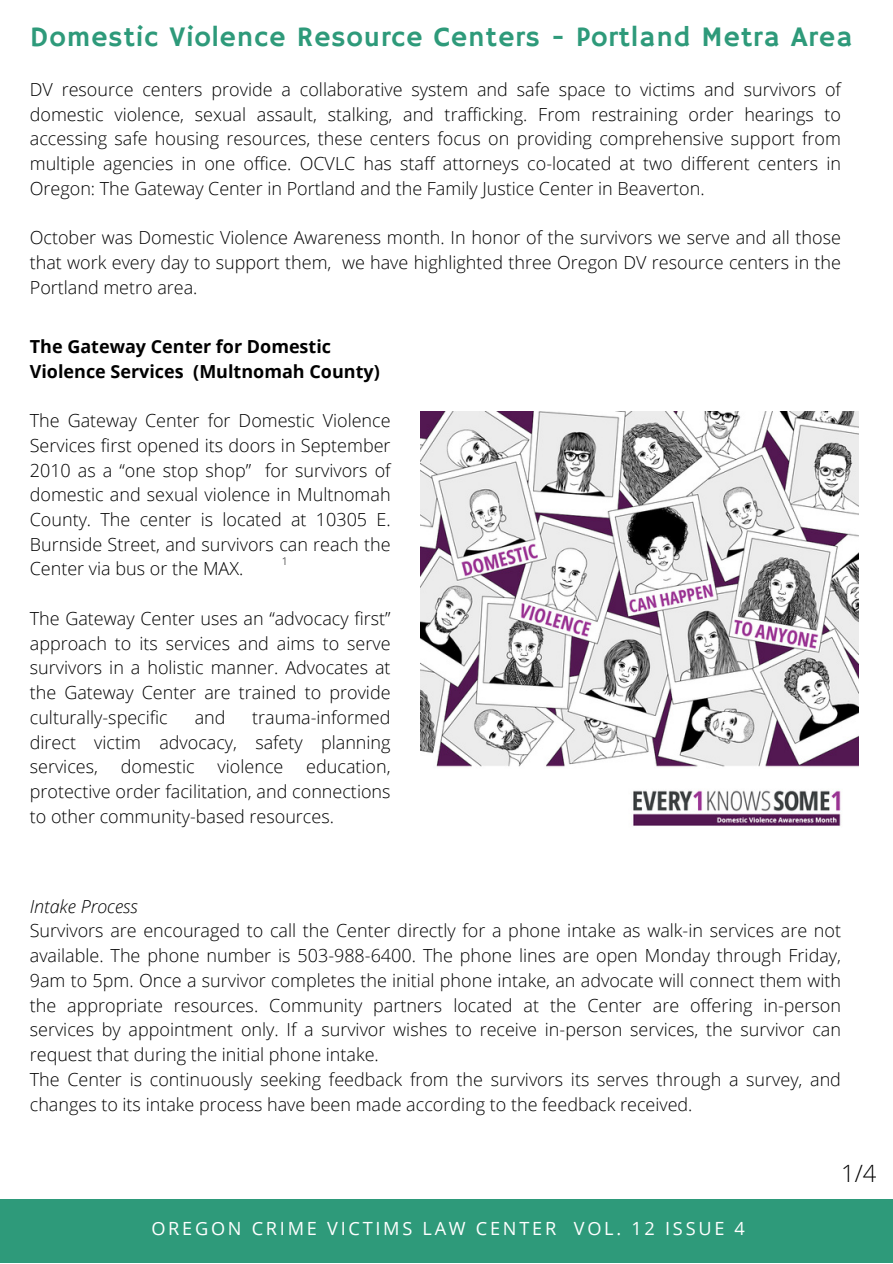
<style>
.page{position:relative;width:893px;height:1264px;background:#fff}
.page>*{position:absolute;margin:0;border:0;box-sizing:border-box;transform-origin:0 0}
.t1{font:28.2px "Hammersmith One";letter-spacing:.03em;color:#2e9a7a}
.t2{font:300 23.85px "Open Sans";color:#000}
.t3{font:18.15px "Open Sans";letter-spacing:.15em;color:#fff}
.t4{font:300 18px/24.8px "Open Sans";color:#000;text-align:justify}
.t5{font:700 18px/24.8px "Open Sans";color:#000}
.t6{font:italic 300 18px "Open Sans";color:#000}
.t7{font:300 10.65px "Open Sans";color:#000}
</style>
<div class="page">
<div style="left:0;top:1199px;width:892px;height:63px;background:#2e9a7a"></div>
<img style="left:420px;top:411px;width:438px;height:415px">
<p class="t1" style="left:30px;top:20px;width:824px">Domestic Violence Resource Centers - Portland Metra Area</p>
<p class="t4" style="left:30px;top:77px;width:812px">DV resource centers provide a collaborative system and safe space to victims and survivors of domestic violence, sexual assault, stalking, and trafficking. From restraining order hearings to accessing safe housing resources, these centers focus on providing comprehensive support from multiple agencies in one office. OCVLC has staff attorneys co-located at two different centers in Oregon: The Gateway Center in Portland and the Family Justice Center in Beaverton.</p>
<p class="t4" style="left:30px;top:225px;width:812px">October was Domestic Violence Awareness month. In honor of the survivors we serve and all those that work every day to support them, we have highlighted three Oregon DV resource centers in the Portland metro area.</p>
<p class="t5" style="left:30px;top:333px;width:351px">The Gateway Center for Domestic<br>Violence Services (Multnomah County)</p>
<p class="t4" style="left:30px;top:407px;width:362px">The Gateway Center for Domestic Violence Services first opened its doors in September 2010 as a “one stop shop” for survivors of domestic and sexual violence in Multnomah County. The center is located at 10305 E.<br>Burnside Street, and survivors can reach the Center via bus or the MAX.</p>
<p class="t4" style="left:30px;top:605px;width:362px">The Gateway Center uses an “advocacy first” approach to its services and aims to serve survivors in a holistic manner. Advocates at the Gateway Center are trained to provide culturally-specific</p>
<p class="t7" style="left:282px;top:553px;width:8px">1</p>
<p class="t4" style="left:30px;top:704px;width:362px;text-indent:222px">trauma-informed direct victim advocacy, safety planning services,</p>
<p class="t4" style="left:195px;top:704px;width:32px">and</p>
<p class="t4" style="left:30px;top:754px;width:362px;text-indent:276px">education, protective order facilitation, and connections to other community-based resources.</p>
<p class="t4" style="left:121px;top:754px;width:75px">domestic</p>
<p class="t4" style="left:218px;top:754px;width:67px">violence</p>
<p class="t6" style="left:30px;top:893px;width:109px">Intake Process</p>
<p class="t4" style="left:30px;top:918px;width:812px">Survivors are encouraged to call the Center directly for a phone intake as walk-in services are not available. The phone number is 503-988-6400. The phone lines are open Monday through Friday, 9am to 5pm. Once a survivor completes the initial phone intake, an advocate will connect them with the appropriate resources. Community partners located at the Center are offering in-person services by appointment only. If a survivor wishes to receive in-person services, the survivor can request that during the initial phone intake.</p>
<p class="t4" style="left:30px;top:1066px;width:812px">The Center is continuously seeking feedback from the survivors its serves through a survey, and changes to its intake process have been made according to the feedback received.</p>
<p class="t3" style="left:151px;top:1215px;width:595px">OREGON CRIME VICTIMS LAW CENTER VOL. 12 ISSUE 4</p>
<p class="t2" style="left:841px;top:1155px;width:37px">1/4</p>
</div>
